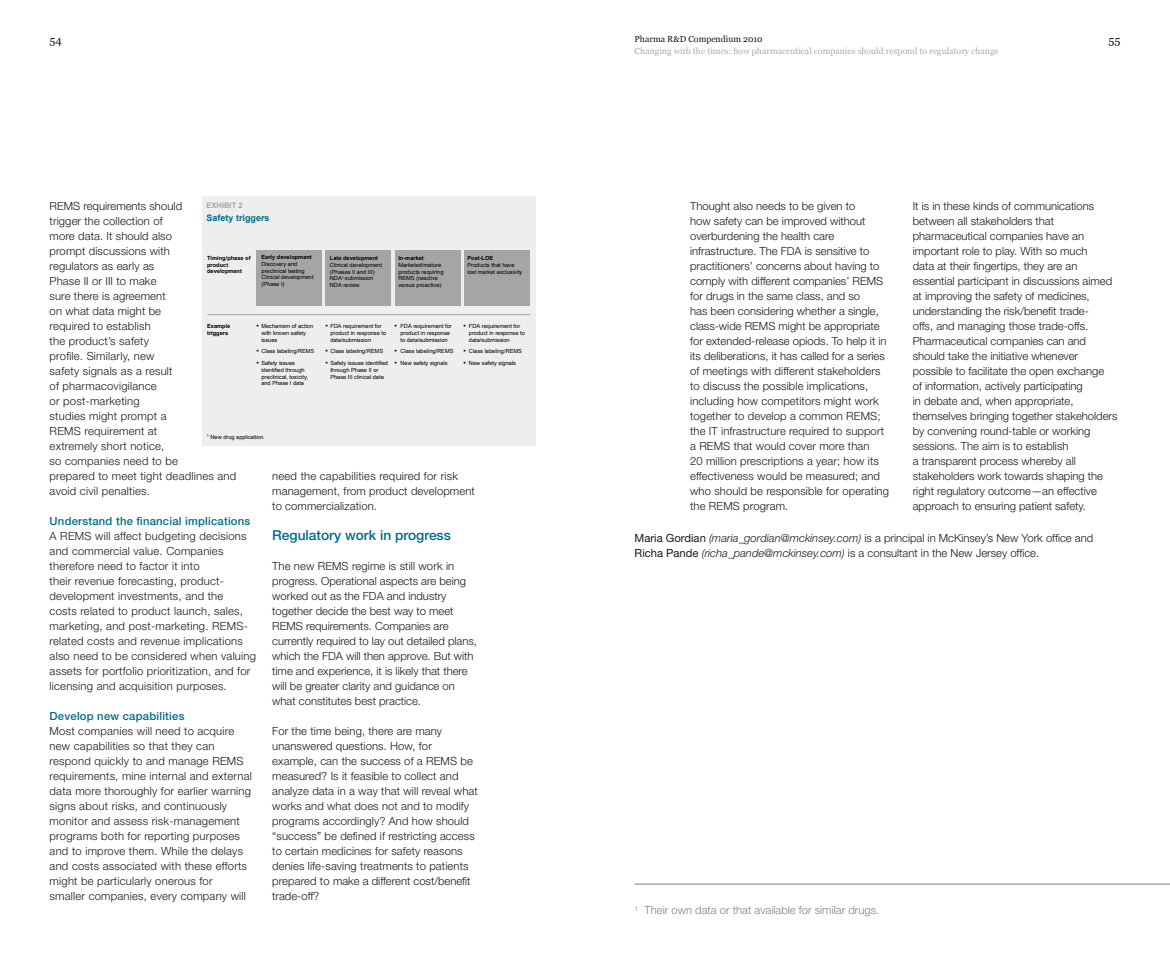
<style>
.page{position:relative;width:1170px;height:964px;background:#fff}
.page>*{position:absolute;margin:0;border:0;box-sizing:border-box;transform-origin:0 0}
.t1{font:500 13.75px "Helvetica Neue LT Std";color:#006b88}
.t2{font:300 11.25px/15px "Helvetica Neue LT Std";letter-spacing:.01em;color:#1a171b}
.t3{font:500 11.25px "Helvetica Neue LT Std";letter-spacing:.02em;color:#006b88}
.t4{font:300 11.25px "Helvetica Neue LT Std";color:#7f8182}
.t5{font:11.25px "Georgia";color:#1a171b}
.t6{font:700 9px "Arial";color:#006b88}
.t7{font:8.75px "Georgia";color:#ababad}
.t8{font:8.75px "Georgia";color:#1a171b}
.t9{font:700 7.5px "Arial";color:#a4a5a4}
.t10{font:5.62px/6.8px "Arial";color:#000}
.t11{font:700 5.62px/6.8px "Arial";color:#000}
.s1{font-size:7.12px;color:#010000}
.s2{font-weight:400}
.s3{font-style:italic}
</style>
<div class="page">
<div style="left:202px;top:196px;width:333px;height:250px;background:#eee"></div>
<div style="left:256px;top:250px;width:66px;height:55px;background:#a4a5a4"></div>
<div style="left:325px;top:250px;width:66px;height:55px;background:#a4a5a4"></div>
<div style="left:394px;top:250px;width:66px;height:55px;background:#a4a5a4"></div>
<div style="left:463px;top:250px;width:66px;height:55px;background:#a4a5a4"></div>
<hr style="left:208px;top:314px;width:322px;height:1px;background:#a4a5a4">
<hr style="left:634px;top:884px;width:535px;height:1px;background:#7f8182">
<p class="t8" style="left:634px;top:34px;width:129px">Pharma R&amp;D Compendium 2010</p>
<p class="t7" style="left:634px;top:46px;width:365px">Changing with the times: how pharmaceutical companies should respond to regulatory change</p>
<p class="t5" style="left:50px;top:34px;width:14px">54</p>
<p class="t5" style="left:1108px;top:34px;width:13px">55</p>
<p class="t2" style="left:50px;top:199px;width:188px">REMS requirements should<br>trigger the collection of<br>more data. It should also<br>prompt discussions with<br>regulators as early as<br>Phase II or III to make<br>sure there is agreement<br>on what data might be<br>required to establish<br>the product’s safety<br>profile. Similarly, new<br>safety signals as a result<br>of pharmacovigilance<br>or post-marketing<br>studies might prompt a<br>REMS requirement at<br>extremely short notice,<br>so companies need to be<br>prepared to meet tight deadlines and avoid civil penalties.</p>
<p class="t3" style="left:50px;top:514px;width:202px">Understand the financial implications</p>
<p class="t2" style="left:50px;top:528px;width:208px">A REMS will affect budgeting decisions and commercial value. Companies therefore need to factor it into<br>their revenue forecasting, product&shy;development investments, and the<br>costs related to product launch, sales, marketing, and post-marketing. REMS&shy;related costs and revenue implications also need to be considered when valuing assets for portfolio prioritization, and for licensing and acquisition purposes.</p>
<p class="t3" style="left:50px;top:709px;width:136px">Develop new capabilities</p>
<p class="t2" style="left:50px;top:723px;width:204px">Most companies will need to acquire new capabilities so that they can respond quickly to and manage REMS requirements, mine internal and external data more thoroughly for earlier warning signs about risks, and continuously monitor and assess risk-management programs both for reporting purposes and to improve them. While the delays and costs associated with these efforts might be particularly onerous for<br>smaller companies, every company will</p>
<p class="t9" style="left:206px;top:201px;width:38px">EXHIBIT 2</p>
<p class="t6" style="left:206px;top:212px;width:64px">Safety triggers</p>
<p class="t11" style="left:261px;top:254px;width:52px">Early development</p>
<p class="t10" style="left:261px;top:260px;width:54px">Discovery and preclinical testing<br>Clinical development (Phase I)</p>
<p class="t11" style="left:207px;top:255px;width:45px">Timing/phase of product development</p>
<p class="t11" style="left:467px;top:255px;width:27px">Post-LOE</p>
<p class="t10" style="left:467px;top:262px;width:56px">Products that have lost market exclusivity</p>
<p class="t11" style="left:330px;top:255px;width:50px">Late development</p>
<p class="t10" style="left:330px;top:262px;width:54px">Clinical development (Phases II and III)<br>NDA<sup>1</sup> submission<br>NDA review</p>
<p class="t11" style="left:398px;top:255px;width:27px">In-market</p>
<p class="t10" style="left:398px;top:262px;width:47px">Marketed/mature products requiring<br>REMS (reactive versus proactive)</p>
<p class="t11" style="left:207px;top:323px;width:25px">Example triggers</p>
<p class="t10" style="left:261px;top:323px;width:53px;text-indent:-5px"><span class="s1">▪</span> Mechanism of action with known safety issues</p>
<p class="t10" style="left:256px;top:348px;width:59px"><span class="s1">▪</span> Class labeling/REMS</p>
<p class="t10" style="left:261px;top:360px;width:49px;text-indent:-5px"><span class="s1">▪</span> Safety issues identified through preclinical, toxicity, and Phase I data</p>
<p class="t10" style="left:330px;top:323px;width:57px;text-indent:-5px"><span class="s1">▪</span> FDA requirement for product in response to data/submission</p>
<p class="t10" style="left:325px;top:348px;width:59px"><span class="s1">▪</span> Class labeling/REMS</p>
<p class="t10" style="left:330px;top:360px;width:59px;text-indent:-5px"><span class="s1">▪</span> Safety issues identified through Phase II or<br>Phase III clinical data</p>
<p class="t10" style="left:400px;top:323px;width:53px;text-indent:-6px"><span class="s1">▪</span> FDA requirement for product in response to data/submission</p>
<p class="t10" style="left:394px;top:348px;width:60px"><span class="s1">▪</span> Class labeling/REMS</p>
<p class="t10" style="left:394px;top:360px;width:54px"><span class="s1">▪</span> New safety signals</p>
<p class="t10" style="left:469px;top:323px;width:57px;text-indent:-5px"><span class="s1">▪</span> FDA requirement for product in response to data/submission</p>
<p class="t10" style="left:463px;top:348px;width:60px"><span class="s1">▪</span> Class labeling/REMS</p>
<p class="t10" style="left:463px;top:360px;width:54px"><span class="s1">▪</span> New safety signals</p>
<p class="t10" style="left:207px;top:433px;width:59px"><sup>1</sup> New drug application.</p>
<p class="t2" style="left:272px;top:468px;width:204px">need the capabilities required for risk management, from product development to commercialization.</p>
<p class="t1" style="left:272px;top:527px;width:180px">Regulatory work in progress</p>
<p class="t2" style="left:272px;top:559px;width:206px">The new REMS regime is still work in progress. Operational aspects are being worked out as the FDA and industry together decide the best way to meet REMS requirements. Companies are currently required to lay out detailed plans, which the FDA will then approve. But with time and experience, it is likely that there will be greater clarity and guidance on what constitutes best practice.</p>
<p class="t2" style="left:272px;top:723px;width:207px">For the time being, there are many unanswered questions. How, for example, can the success of a REMS be measured? Is it feasible to collect and analyze data in a way that will reveal what works and what does not and to modify programs accordingly? And how should “success” be defined if restricting access to certain medicines for safety reasons denies life-saving treatments to patients prepared to make a different cost/benefit trade-off?</p>
<p class="t2" style="left:690px;top:199px;width:200px">Thought also needs to be given to<br>how safety can be improved without overburdening the health care infrastructure. The FDA is sensitive to practitioners’ concerns about having to comply with different companies’ REMS for drugs in the same class, and so<br>has been considering whether a single, class-wide REMS might be appropriate for extended-release opiods. To help it in its deliberations, it has called for a series of meetings with different stakeholders to discuss the possible implications, including how competitors might work together to develop a common REMS; the IT infrastructure required to support a REMS that would cover more than<br>20 million prescriptions a year; how its effectiveness would be measured; and who should be responsible for operating the REMS program.</p>
<p class="t2" style="left:912px;top:198px;width:206px">It is in these kinds of communications between all stakeholders that pharmaceutical companies have an important role to play. With so much<br>data at their fingertips, they are an essential participant in discussions aimed at improving the safety of medicines, understanding the risk/benefit trade-<br>offs, and managing those trade-offs.<br>Pharmaceutical companies can and should take the initiative whenever possible to facilitate the open exchange<br>of information, actively participating<br>in debate and, when appropriate, themselves bringing together stakeholders by convening round-table or working sessions. The aim is to establish<br>a transparent process whereby all stakeholders work towards shaping the right regulatory outcome—an effective approach to ensuring patient safety.</p>
<p class="t2" style="left:634px;top:530px;width:460px"><span class="s2">Maria Gordian</span> <span class="s3">(maria_gordian@mckinsey.com)</span> is a principal in McKinsey’s New York office and<br><span class="s2">Richa Pande</span> <span class="s3">(richa_pande@mckinsey.com)</span> is a consultant in the New Jersey office.</p>
<p class="t4" style="left:634px;top:903px;width:246px"><sup>1</sup> Their own data or that available for similar drugs.</p>
</div>
